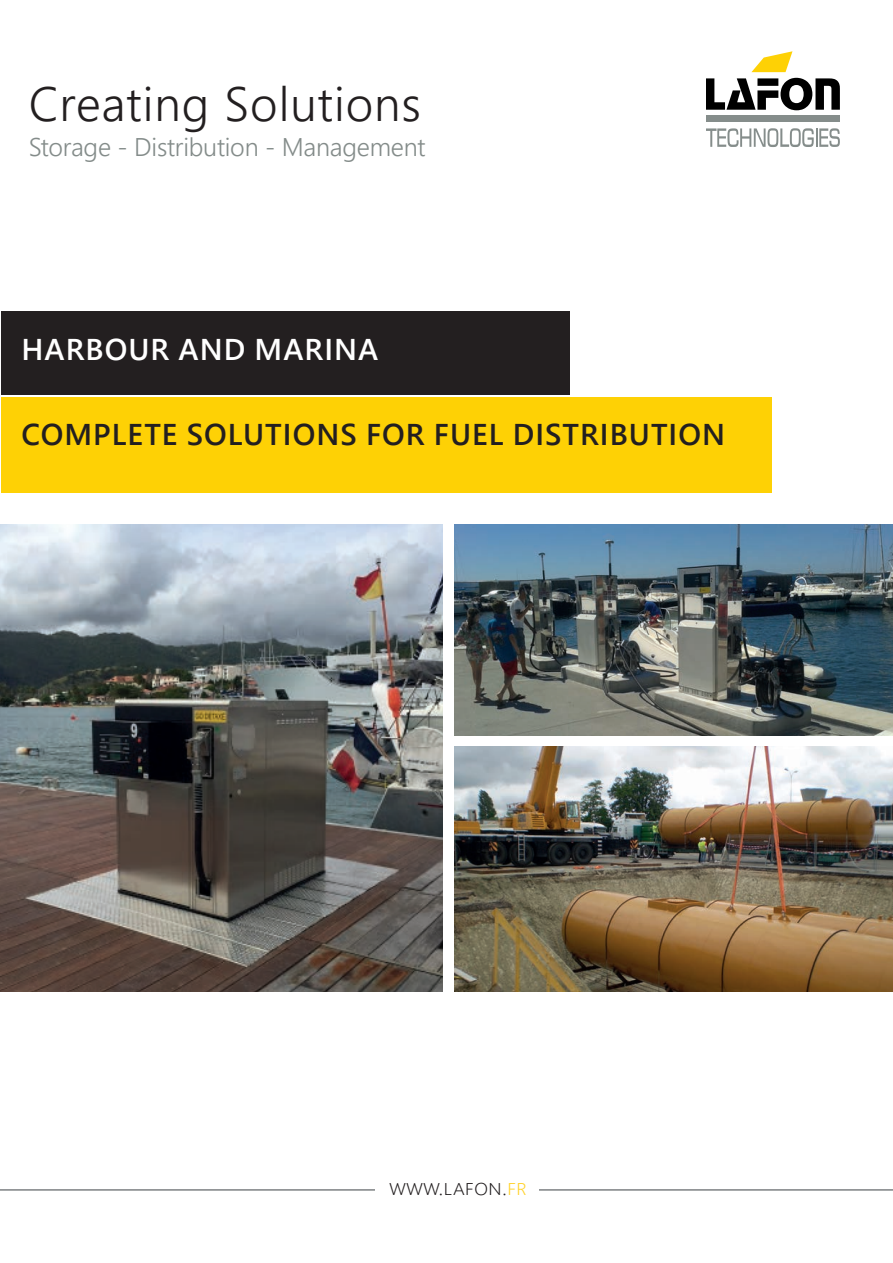
<style>
.page{position:relative;width:893px;height:1263px;background:#fff}
.page>*{position:absolute;margin:0;border:0;box-sizing:border-box;transform-origin:0 0}
.t1{font:300 48px "Segoe UI";letter-spacing:.02em;color:#231f20}
.t2{font:600 30px "Segoe UI";letter-spacing:.035em;color:#231f20}
.t3{font:600 30px "Segoe UI";letter-spacing:.035em;color:#fff}
.t4{font:300 25.5px "Segoe UI";letter-spacing:-.01em;color:#848c8a}
.t5{font:300 22.5px "Segoe UI";color:#231f20}
.s1{color:#ffd229}
</style>
<div class="page">
<hr style="left:0;top:1189px;width:893px;height:2px;background:#7d8183">
<svg style="left:706px;top:128px;width:134px;height:19px"></svg>
<svg style="left:706px;top:78px;width:134px;height:32px"></svg>
<div style="left:706px;top:116px;width:134px;height:6px;background:#858d8b"></div>
<svg style="left:751px;top:51px;width:41px;height:21px"></svg>
<div style="left:1px;top:397px;width:771px;height:95px;background:#fed105"></div>
<div style="left:1px;top:311px;width:569px;height:83px;background:#231f20"></div>
<div style="left:375px;top:1163px;width:164px;height:43px;background:#fff"></div>
<img style="left:455px;top:746px;width:438px;height:245px">
<img style="left:455px;top:524px;width:438px;height:212px">
<img style="left:0;top:524px;width:442px;height:467px">
<h1 class="t1" style="left:29px;top:65px;width:394px">Creating Solutions</h1>
<p class="t4" style="left:29px;top:126px;width:398px">Storage - Distribution - Management</p>
<p class="t3" style="left:22px;top:325px;width:358px">HARBOUR AND MARINA</p>
<p class="t2" style="left:21px;top:410px;width:705px">COMPLETE SOLUTIONS FOR FUEL DISTRIBUTION</p>
<p class="t5" style="left:389px;top:1169px;width:139px">www.lafon.<span class="s1">fr</span></p>
</div>
